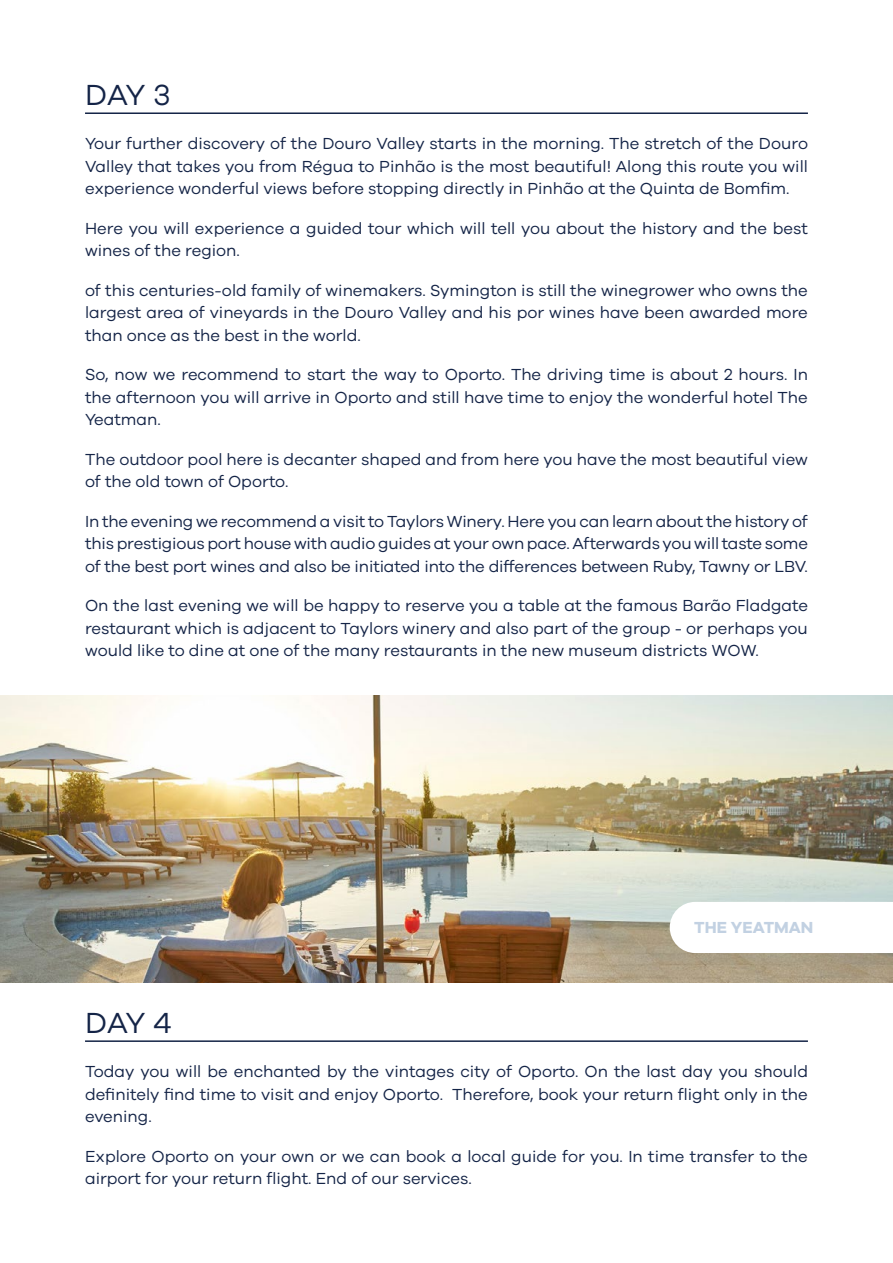
<style>
.page{position:relative;width:893px;height:1263px;background:#fff}
.page>*{position:absolute;margin:0;border:0;box-sizing:border-box;transform-origin:0 0}
.t1{font:30px "Galano Grotesque";letter-spacing:-.045em;color:#142447}
.t2{font:16.5px/22.5px "Galano Grotesque";color:#142447;text-align:justify}
.t3{font:700 16.5px "Galano Grotesque";color:#c2d1e2}
</style>
<div class="page">
<hr style="left:85px;top:112px;width:723px;height:2px;background:#142447">
<hr style="left:85px;top:1040px;width:723px;height:2px;background:#142447">
<img style="left:0;top:695px;width:893px;height:287px">
<svg style="left:670px;top:902px;width:223px;height:51px"></svg>
<h1 class="t1" style="left:85px;top:77px;width:87px">DAY 3</h1>
<p class="t2" style="left:85px;top:132px;width:724px">Your further discovery of the Douro Valley starts in the morning. The stretch of the Douro Valley that takes you from Régua to Pinhão is the most beautiful! Along this route you will experience wonderful views before stopping directly in Pinhão at the Quinta de Bomfim.</p>
<p class="t2" style="left:85px;top:216px;width:724px">Here you will experience a guided tour which will tell you about the history and the best wines of the region.</p>
<p class="t2" style="left:85px;top:278px;width:724px">of this centuries-old family of winemakers. Symington is still the winegrower who owns the largest area of vineyards in the Douro Valley and his por wines have been awarded more than once as the best in the world.</p>
<p class="t2" style="left:85px;top:363px;width:724px">So, now we recommend to start the way to Oporto. The driving time is about 2 hours. In the afternoon you will arrive in Oporto and still have time to enjoy the wonderful hotel The Yeatman.</p>
<p class="t2" style="left:85px;top:447px;width:724px">The outdoor pool here is decanter shaped and from here you have the most beautiful view of the old town of Oporto.</p>
<p class="t2" style="left:85px;top:509px;width:724px">In the evening we recommend a visit to Taylors Winery. Here you can learn about the history of this prestigious port house with audio guides at your own pace. Afterwards you will taste some of the best port wines and also be initiated into the differences between Ruby, Tawny or LBV.</p>
<p class="t2" style="left:85px;top:594px;width:724px">On the last evening we will be happy to reserve you a table at the famous Barão Fladgate restaurant which is adjacent to Taylors winery and also part of the group - or perhaps you would like to dine at one of the many restaurants in the new museum districts WOW.</p>
<p class="t3" style="left:694px;top:917px;width:121px">THE YEATMAN</p>
<h1 class="t1" style="left:85px;top:1005px;width:88px">DAY 4</h1>
<p class="t2" style="left:85px;top:1060px;width:724px">Today you will be enchanted by the vintages city of Oporto. On the last day you should definitely find time to visit and enjoy Oporto. Therefore, book your return flight only in the evening.</p>
<p class="t2" style="left:85px;top:1144px;width:724px">Explore Oporto on your own or we can book a local guide for you. In time transfer to the airport for your return flight. End of our services.</p>
</div>
